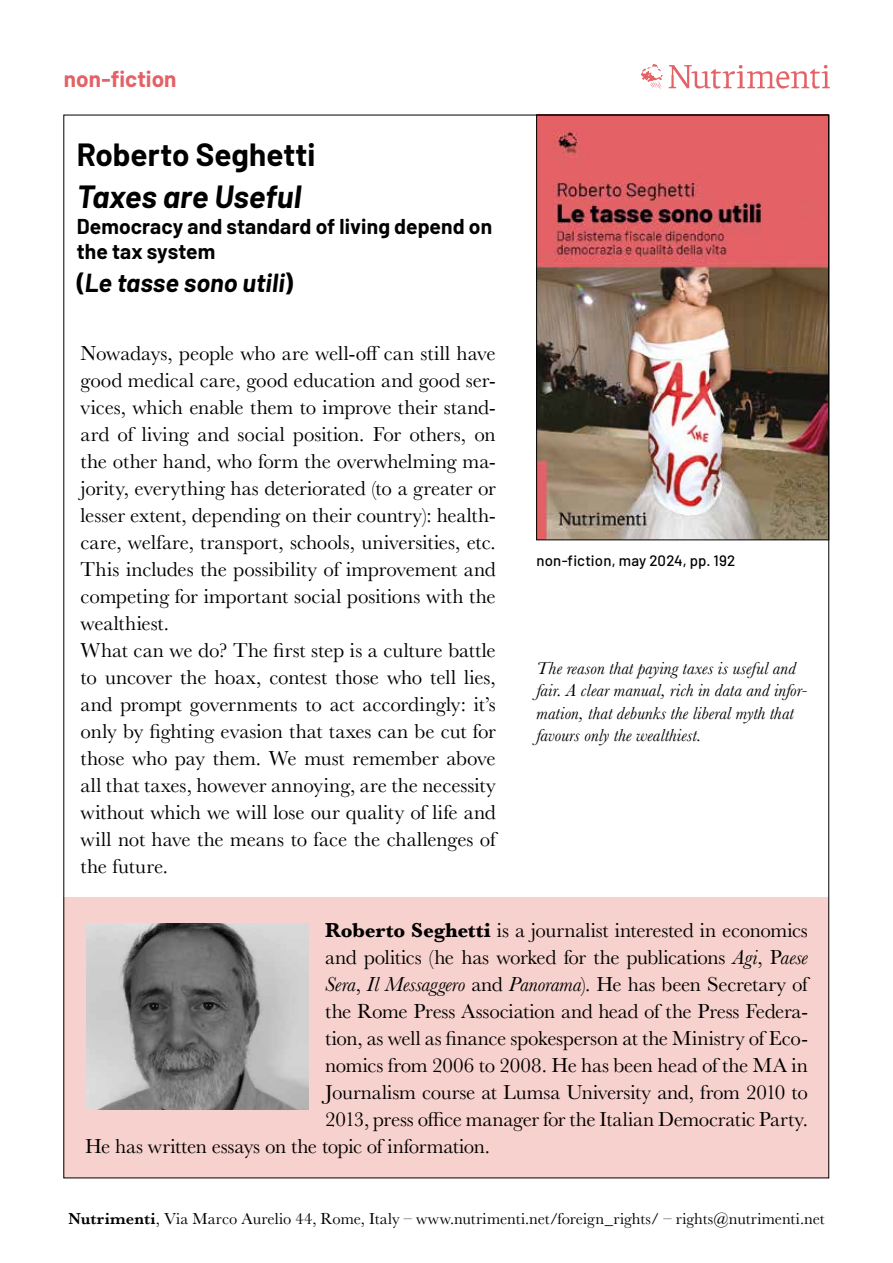
<style>
.page{position:relative;width:893px;height:1263px;background:#fff}
.page>*{position:absolute;margin:0;border:0;box-sizing:border-box;transform-origin:0 0}
.t1{font:700 31.35px "Barlow";color:#000}
.t2{font:italic 700 31.35px "Barlow";letter-spacing:-.005em;color:#000}
.t3{font:italic 700 25.5px "Barlow";letter-spacing:.005em;color:#000}
.t4{font:700 22.5px "Barlow";letter-spacing:.005em;color:#e36267}
.t5{font:21px/27px "Baskerville";letter-spacing:-.005em;color:#000}
.t6{font:700 21px/25.5px "Barlow";letter-spacing:.005em;color:#000}
.t7{font:italic 18px/22.5px "Baskerville";letter-spacing:.005em;color:#000}
.t8{font:16.5px "Baskerville";letter-spacing:.005em;color:#000}
.t9{font:500 15px "Barlow";letter-spacing:.01em;color:#000}
.s1{font-style:normal}
.s2{font-weight:700}
.s3{font-style:italic}
.s4{font-weight:600}
</style>
<div class="page">
<img style="left:642px;top:64px;width:187px;height:25px">
<img style="left:538px;top:117px;width:289px;height:421px">
<div style="left:64px;top:897px;width:765px;height:280px;background:#f7d1cd"></div>
<img style="left:86px;top:923px;width:222px;height:187px">
<p class="t4" style="left:64px;top:62px;width:114px">non-fiction</p>
<h1 class="t1" style="left:77px;top:132px;width:240px">Roberto Seghetti</h1>
<h1 class="t2" style="left:77px;top:174px;width:226px">Taxes are Useful</h1>
<p class="t6" style="left:77px;top:212px;width:417px">Democracy and standard of living depend on the tax system</p>
<p class="t3" style="left:77px;top:264px;width:218px"><span class="s1">(</span>Le tasse sono utili<span class="s1">)</span></p>
<p class="t5" style="left:81px;top:340px;width:417px">Nowadays, people who are well-off can still have good medical care, good education and good ser&shy;vices, which enable them to improve their stand&shy;ard of living and social position. For others, on the other hand, who form the overwhelming ma&shy;jority, everything has deteriorated (to a greater or lesser extent, depending on their country): health&shy;care, welfare, transport, schools, universities, etc.<br>This includes the possibility of improvement and competing for important social positions with the wealthiest.<br>What can we do? The first step is a culture battle to uncover the hoax, contest those who tell lies, and prompt governments to act accordingly: it’s only by fighting evasion that taxes can be cut for those who pay them. We must remember above all that taxes, however annoying, are the necessity without which we will lose our quality of life and will not have the means to face the challenges of the future.</p>
<p class="t9" style="left:536px;top:549px;width:200px">non-fiction, may 2024, pp. 192</p>
<p class="t7" style="left:536px;top:657px;width:273px">The reason that paying taxes is useful and fair. A clear manual, rich in data and infor&shy;mation, that debunks the liberal myth that favours only the wealthiest.</p>
<p class="t5" style="left:325px;top:917px;width:484px"><span class="s2">Roberto Seghetti</span> is a journalist interested in economics</p>
<p class="t5" style="left:325px;top:944px;width:484px">and politics (he has worked for the publications <span class="s3">Agi</span>, P<span class="s3">aese</span></p>
<p class="t5" style="left:325px;top:971px;width:484px"><span class="s3">Sera</span>, <span class="s3">Il Messaggero</span> and <span class="s3">Panorama</span>). He has been Secretary of</p>
<p class="t5" style="left:325px;top:998px;width:484px">the Rome Press Association and head of the Press Federa-</p>
<p class="t5" style="left:325px;top:1025px;width:484px">tion, as well as finance spokesperson at the Ministry of Eco-</p>
<p class="t5" style="left:325px;top:1052px;width:484px">nomics from 2006 to 2008. He has been head of the MA in</p>
<p class="t5" style="left:325px;top:1079px;width:484px">Journalism course at Lumsa University and, from 2010 to</p>
<p class="t5" style="left:325px;top:1106px;width:484px">2013, press office manager for the Italian Democratic Party.</p>
<p class="t5" style="left:85px;top:1133px;width:406px">He has written essays on the topic of information.</p>
<p class="t8" style="left:68px;top:1208px;width:758px"><span class="s4">Nutrimenti</span>, Via Marco Aurelio 44, Rome, Italy – www.nutrimenti.net/foreign_rights/ – rights@nutrimenti.net</p>
</div>
